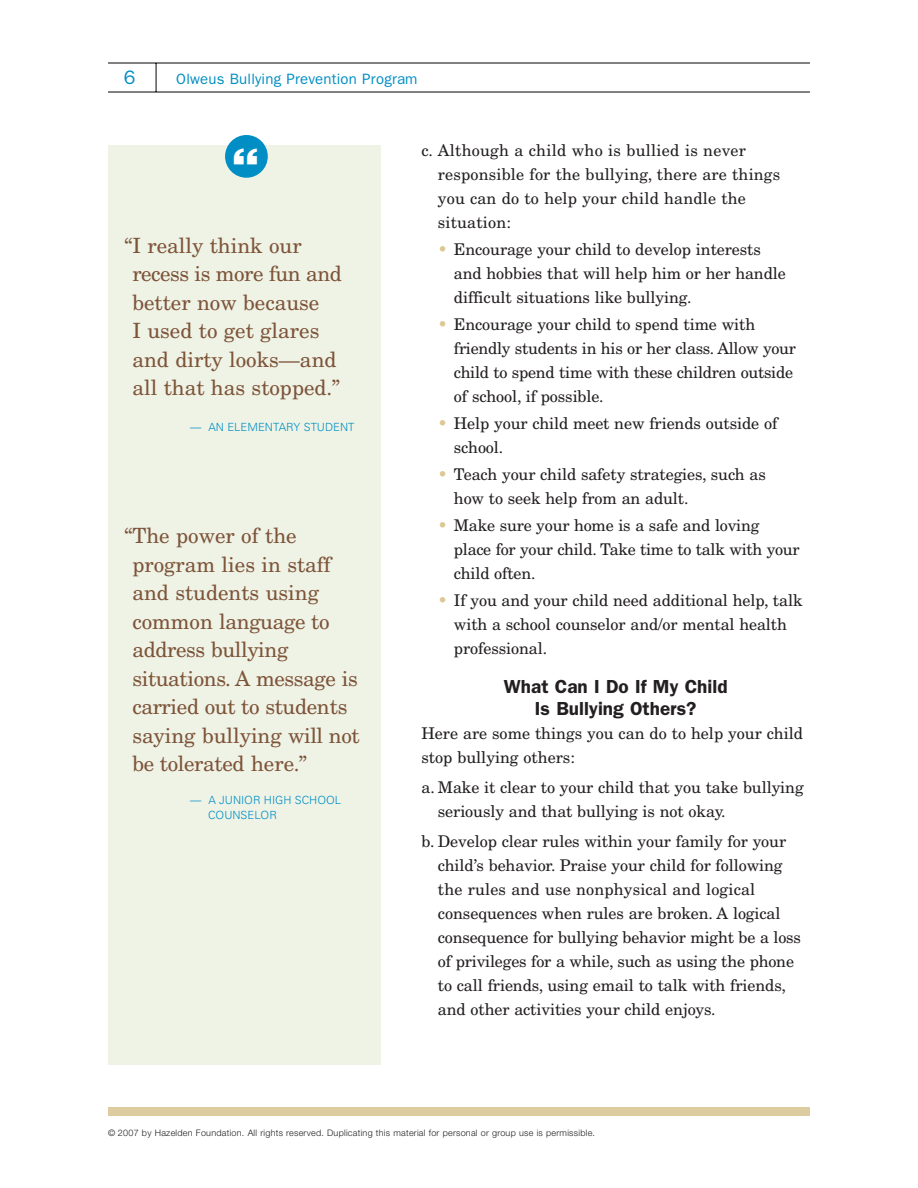
<style>
.page{position:relative;width:918px;height:1188px;background:#fff}
.page>*{position:absolute;margin:0;border:0;box-sizing:border-box;transform-origin:0 0}
.t1{font:900 expanded 37.05px "Helvetica Neue";color:#fff}
.t2{font:21px/28.5px "New Century Schlbk";color:#7e5439}
.t3{font:19.5px "Franklin Gothic";color:#008ec5}
.t4{font:600 18.9px/22.8px "Franklin Gothic";color:#231f20;text-align:center}
.t5{font:16.2px/24px "New Century Schlbk";letter-spacing:-.005em;color:#231f20}
.t6{font:15px "Franklin Gothic";letter-spacing:.01em;color:#008ec5}
.t7{font:300 11.25px/15px "Univers";color:#008ec5}
.t8{font:300 9px "Helvetica Neue";letter-spacing:.03em;color:#231f20}
.s1{color:#dbc893}
</style>
<div class="page">
<div style="left:108px;top:145px;width:272px;height:920px;background:#eef3e6"></div>
<svg style="left:156px;top:64px;width:1px;height:27px"></svg>
<hr style="left:108px;top:91px;width:702px;height:2px;background:#231f20">
<hr style="left:108px;top:62px;width:702px;height:2px;background:#231f20">
<div style="left:108px;top:1107px;width:702px;height:9px;background:#ddcc9f"></div>
<div style="left:225px;top:135px;width:43px;height:43px;background:#008ec5;border-radius:50%"></div>
<p class="t3" style="left:124px;top:71px;width:13px">6</p>
<p class="t6" style="left:176px;top:74px;width:243px">Olweus Bullying Prevention Program</p>
<p class="t1" style="left:232px;top:148px;width:28px">“</p>
<h3 class="t2" style="left:132px;top:233px;width:211px;text-indent:-8px">“I really think our recess is more fun and better now because<br>I used to get glares and dirty looks—and all that has stopped.”</h3>
<p class="t7" style="left:190px;top:421px;width:166px">— AN ELEMENTARY STUDENT</p>
<h3 class="t2" style="left:132px;top:524px;width:229px;text-indent:-8px">“The power of the program lies in staff and students using common language to address bullying situations. A message is carried out to students saying bullying will not be tolerated here.”</h3>
<p class="t7" style="left:208px;top:794px;width:135px;text-indent:-18px">— A JUNIOR HIGH SCHOOL<br>COUNSELOR</p>
<p class="t5" style="left:438px;top:140px;width:344px;text-indent:-17px">c. Although a child who is bullied is never responsible for the bullying, there are things you can do to help your child handle the situation:</p>
<p class="t5" style="left:454px;top:239px;width:334px;text-indent:-16px"><span class="s1">•</span> Encourage your child to develop interests and hobbies that will help him or her handle difficult situations like bullying.</p>
<p class="t5" style="left:454px;top:314px;width:344px;text-indent:-16px"><span class="s1">•</span> Encourage your child to spend time with friendly students in his or her class. Allow your child to spend time with these children outside of school, if possible.</p>
<p class="t5" style="left:454px;top:413px;width:325px;text-indent:-16px"><span class="s1">•</span> Help your child meet new friends outside of school.</p>
<p class="t5" style="left:454px;top:464px;width:313px;text-indent:-16px"><span class="s1">•</span> Teach your child safety strategies, such as how to seek help from an adult.</p>
<p class="t5" style="left:454px;top:515px;width:347px;text-indent:-16px"><span class="s1">•</span> Make sure your home is a safe and loving place for your child. Take time to talk with your child often.</p>
<p class="t5" style="left:454px;top:590px;width:350px;text-indent:-16px"><span class="s1">•</span> If you and your child need additional help, talk with a school counselor and/or mental health professional.</p>
<p class="t4" style="left:504px;top:676px;width:225px">What Can I Do If My Child<br>Is Bullying Others?</p>
<p class="t5" style="left:421px;top:723px;width:383px">Here are some things you can do to help your child stop bullying others:</p>
<p class="t5" style="left:438px;top:777px;width:367px;text-indent:-16px">a. Make it clear to your child that you take bullying seriously and that bullying is not okay.</p>
<p class="t5" style="left:438px;top:831px;width:365px;text-indent:-16px">b. Develop clear rules within your family for your child’s behavior. Praise your child for following the rules and use nonphysical and logical consequences when rules are broken. A logical consequence for bullying behavior might be a loss of privileges for a while, such as using the phone to call friends, using email to talk with friends, and other activities your child enjoys.</p>
<p class="t8" style="left:108px;top:1129px;width:489px">© 2007 by Hazelden Foundation. All rights reserved. Duplicating this material for personal or group use is permissible.</p>
</div>
